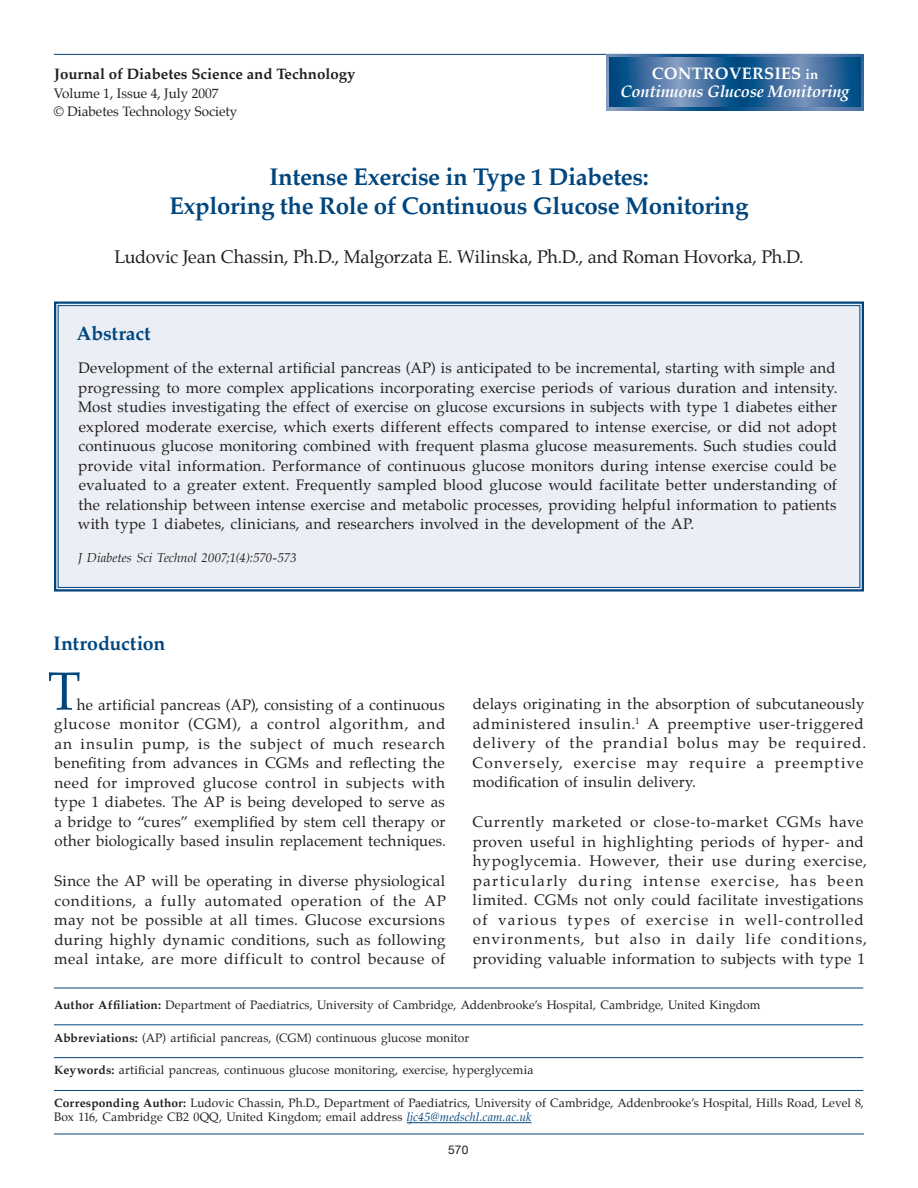
<style>
.page{position:relative;width:918px;height:1188px;background:#fff}
.page>*{position:absolute;margin:0;border:0;box-sizing:border-box;transform-origin:0 0}
.t1{font:54px "Palatino";color:#00467e}
.t2{font:700 24px/28.8px "Palatino";letter-spacing:-.015em;color:#00467e;text-align:center}
.Subheads{font:700 19.5px "Palatino";letter-spacing:-.005em;color:#00467e}
.t3{font:18px "Palatino";letter-spacing:-.015em;color:#231f20}
.t4{font:italic 700 16.5px/18px "Palatino";letter-spacing:-.015em;color:#fff;text-align:center}
.t5{font:15px/19.5px "Palatino";letter-spacing:.02em;color:#231f20;text-align:justify}
.t6{font:15px/19.5px "Palatino";letter-spacing:.05em;color:#231f20}
.t7{font:15px/19.5px "Palatino";letter-spacing:.045em;color:#231f20}
.t8{font:700 15px "Palatino";color:#231f20}
.t9{font:13.5px/18px "Palatino";color:#231f20}
.t10{font:italic 12.75px "Palatino";letter-spacing:.005em;color:#231f20}
.t11{font:12px/14.2px "Palatino";letter-spacing:.01em;color:#231f20}
.t12{font:12px "Helvetica Neue";color:#231f20}
.s1{font-style:normal}
.s2{font-style:normal;font-size:13.5px}
.s3{font-weight:700}
.s4{font-style:italic;color:#00467e}
</style>
<div class="page">
<hr style="left:54px;top:1134px;width:810px;height:1px;background:#00467e">
<hr style="left:407px;top:1122px;width:124px;height:1px;background:#00467e">
<hr style="left:54px;top:988px;width:809px;height:1px;background:#00467e">
<hr style="left:54px;top:1024px;width:809px;height:1px;background:#00467e">
<hr style="left:54px;top:1057px;width:809px;height:1px;background:#00467e">
<hr style="left:54px;top:1090px;width:809px;height:1px;background:#00467e">
<div style="left:54px;top:301px;width:810px;height:291px;background:#ebeff5"></div>
<hr style="left:54px;top:54px;width:806px;height:1px;background:#00467e">
<svg style="left:606px;top:54px;width:258px;height:56px;background:#4271a1"></svg>
<svg style="left:609px;top:57px;width:252px;height:50px;background:#386b9d"></svg>
<p class="t8" style="left:54px;top:64px;width:303px">Journal of Diabetes Science and Technology</p>
<p class="t9" style="left:54px;top:86px;width:185px">Volume 1, Issue 4, July 2007<br>© Diabetes Technology Society</p>
<p class="t4" style="left:621px;top:67px;width:230px"><span class="s1">CONTROVERSIES</span> <span class="s2">in<br></span>Continuous Glucose Monitoring</p>
<p class="t2" style="left:169px;top:165px;width:581px">Intense Exercise in Type 1 Diabetes:<br>Exploring the Role of Continuous Glucose Monitoring</p>
<p class="t3" style="left:114px;top:245px;width:691px">Ludovic Jean Chassin, Ph.D., Malgorzata E. Wilinska, Ph.D., and Roman Hovorka, Ph.D.</p>
<p class="Subheads" style="left:76px;top:321px;width:76px">Abstract</p>
<p class="t5" style="left:78px;top:359px;width:761px;text-align:left">Development of the external artificial pancreas (AP) is anticipated to be incremental, starting with simple and progressing to more complex applications incorporating exercise periods of various duration and intensity.<br>Most studies investigating the effect of exercise on glucose excursions in subjects with type 1 diabetes either explored moderate exercise, which exerts different effects compared to intense exercise, or did not adopt continuous glucose monitoring combined with frequent plasma glucose measurements. Such studies could provide vital information. Performance of continuous glucose monitors during intense exercise could be evaluated to a greater extent. Frequently sampled blood glucose would facilitate better understanding of the relationship between intense exercise and metabolic processes, providing helpful information to patients with type 1 diabetes, clinicians, and researchers involved in the development of the AP.</p>
<p class="t10" style="left:78px;top:550px;width:220px">J Diabetes Sci Technol 2007;1(4):570-573</p>
<p class="Subheads" style="left:53px;top:631px;width:114px">Introduction</p>
<p class="t1" style="left:48px;top:656px;width:35px">T</p>
<p class="t5" style="left:54px;top:696px;width:393px;text-indent:23px">he artificial pancreas (AP), consisting of a continuous glucose monitor (CGM), a control algorithm, and an insulin pump, is the subject of much research benefiting from advances in CGMs and reflecting the need for improved glucose control in subjects with type 1 diabetes. The AP is being developed to serve as a bridge to “cures” exemplified by stem cell therapy or other biologically based insulin replacement techniques.</p>
<p class="t5" style="left:54px;top:872px;width:393px">Since the AP will be operating in diverse physiological conditions, a fully automated operation of the AP may not be possible at all times. Glucose excursions during highly dynamic conditions, such as following meal intake, are more difficult to control because of</p>
<p class="t7" style="left:473px;top:696px;width:395px">delays originating in the absorption of subcutaneously administered insulin.<sup>1</sup> A preemptive user-triggered delivery of the prandial bolus may be required.<br>Conversely, exercise may require a preemptive modification of insulin delivery.</p>
<p class="t6" style="left:473px;top:814px;width:396px">Currently marketed or close-to-market CGMs have proven useful in highlighting periods of hyper- and hypoglycemia. However, their use during exercise, particularly during intense exercise, has been limited. CGMs not only could facilitate investigations of various types of exercise in well-controlled environments, but also in daily life conditions, providing valuable information to subjects with type 1</p>
<p class="t11" style="left:54px;top:999px;width:708px"><span class="s3">Author Affiliation:</span> Department of Paediatrics, University of Cambridge, Addenbrooke’s Hospital, Cambridge, United Kingdom</p>
<p class="t11" style="left:54px;top:1031px;width:417px"><span class="s3">Abbreviations:</span> (AP) artificial pancreas, (CGM) continuous glucose monitor</p>
<p class="t11" style="left:54px;top:1064px;width:481px"><span class="s3">Keywords:</span> artificial pancreas, continuous glucose monitoring, exercise, hyperglycemia</p>
<p class="t11" style="left:54px;top:1097px;width:811px"><span class="s3">Corresponding Author:</span> Ludovic Chassin, Ph.D., Department of Paediatrics, University of Cambridge, Addenbrooke’s Hospital, Hills Road, Level 8,<br>Box 116, Cambridge CB2 0QQ, United Kingdom; email address <span class="s4">ljc45@medschl.cam.ac.uk</span></p>
<p class="t12" style="left:448px;top:1143px;width:22px">570</p>
</div>
